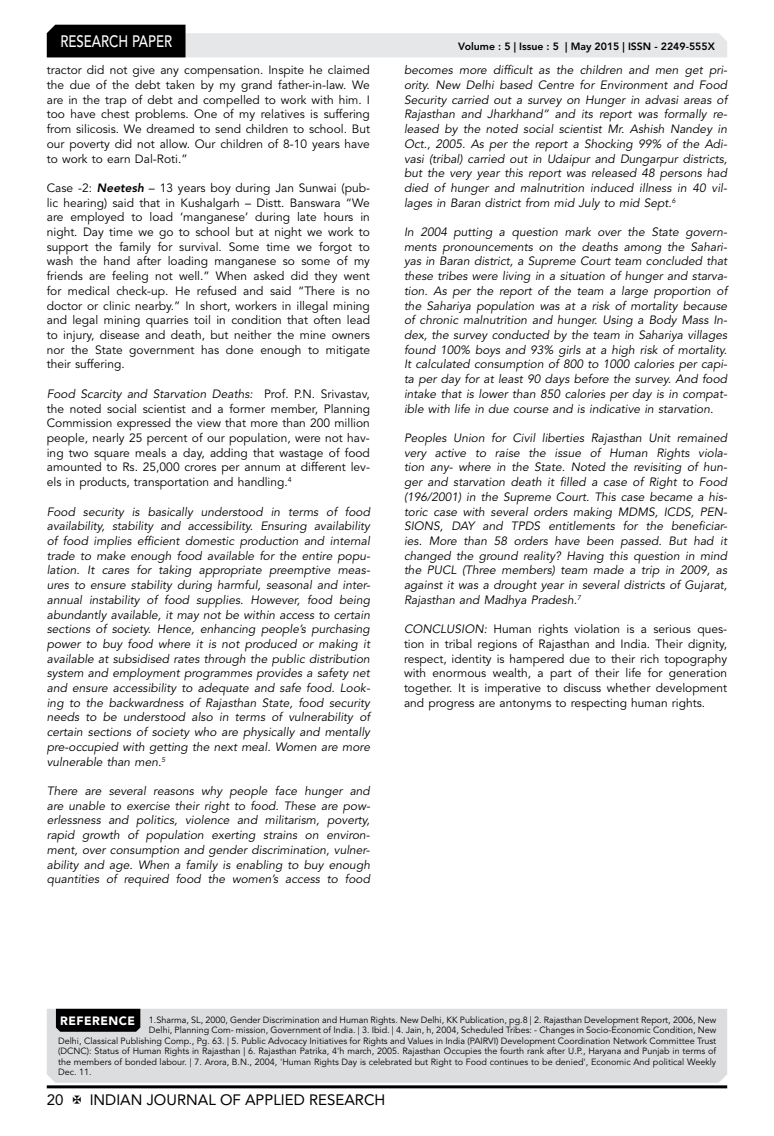
<style>
.page{position:relative;width:774px;height:1136px;background:#fff}
.page>*{position:absolute;margin:0;border:0;box-sizing:border-box;transform-origin:0 0}
.t1{font:500 16.5px "Avenir LT Std";color:#fff;scale:.8 1}
.t2{font:15px "Avenir LT Std";color:#000}
.t3{font:italic 12px/14.7px "Avenir LT Std";color:#000;text-align:justify}
.t4{font:12px/14.7px "Avenir LT Std";color:#000;text-align:justify}
.t5{font:800 10.5px "Avenir LT Std";color:#000}
.t6{font:9px "Avenir LT Std";color:#000}
.s1{font-weight:800;font-style:italic}
.s2{font-style:italic}
.s3{font-weight:900;font-size:12px;color:#fff}
</style>
<div class="page">
<hr style="left:47px;top:1085px;width:680px;height:3px;background:#000">
<svg style="left:47px;top:25px;width:680px;height:32px"></svg>
<div style="left:47px;top:1008px;width:680px;height:74px;background:#dcddde"></div>
<div style="left:56px;top:1008px;width:84px;height:23px;background:#000"></div>
<h1 class="t1" style="left:60px;top:32px;width:139px">RESEARCH PAPER</h1>
<p class="t4" style="left:47px;top:63px;width:325px">tractor did not give any compensation. Inspite he claimed the due of the debt taken by my grand father-in-law. We are in the trap of debt and compelled to work with him. I too have chest problems. One of my relatives is suffering from silicosis. We dreamed to send children to school. But our poverty did not allow. Our children of 8-10 years have to work to earn Dal-Roti.”</p>
<p class="t4" style="left:47px;top:181px;width:325px">Case -2: <span class="s1">Neetesh</span> – 13 years boy during Jan Sunwai (pub&shy;lic hearing) said that in Kushalgarh – Distt. Banswara “We are employed to load ‘manganese’ during late hours in night. Day time we go to school but at night we work to support the family for survival. Some time we forgot to wash the hand after loading manganese so some of my friends are feeling not well.” When asked did they went for medical check-up. He refused and said “There is no doctor or clinic nearby.” In short, workers in illegal mining and legal mining quarries toil in condition that often lead to injury, disease and death, but neither the mine owners nor the State government has done enough to mitigate their suffering.</p>
<p class="t4" style="left:47px;top:386px;width:325px"><span class="s2">Food Scarcity and Starvation Deaths:</span> Prof. P.N. Srivastav, the noted social scientist and a former member, Planning Commission expressed the view that more than 200 million people, nearly 25 percent of our population, were not hav&shy;ing two square meals a day, adding that wastage of food amounted to Rs. 25,000 crores per annum at different lev&shy;els in products, transportation and handling.<sup>4</sup></p>
<p class="t3" style="left:47px;top:504px;width:325px">Food security is basically understood in terms of food availability, stability and accessibility. Ensuring availability of food implies efficient domestic production and internal trade to make enough food available for the entire popu&shy;lation. It cares for taking appropriate preemptive meas&shy;ures to ensure stability during harmful, seasonal and inter&shy;annual instability of food supplies. However, food being abundantly available, it may not be within access to certain sections of society. Hence, enhancing people’s purchasing power to buy food where it is not produced or making it available at subsidised rates through the public distribution system and employment programmes provides a safety net and ensure accessibility to adequate and safe food. Look&shy;ing to the backwardness of Rajasthan State, food security needs to be understood also in terms of vulnerability of certain sections of society who are physically and mentally pre-occupied with getting the next meal. Women are more vulnerable than men.<sup>5</sup></p>
<p class="t3" style="left:47px;top:783px;width:325px">There are several reasons why people face hunger and are unable to exercise their right to food. These are pow&shy;erlessness and politics, violence and militarism, poverty, rapid growth of population exerting strains on environ&shy;ment, over consumption and gender discrimination, vulner&shy;ability and age. When a family is enabling to buy enough quantities of required food the women’s access to food</p>
<p class="t5" style="left:458px;top:41px;width:258px">Volume : 5 | Issue : 5 | May 2015 | ISSN - 2249-555X</p>
<p class="t3" style="left:404px;top:63px;width:325px">becomes more difficult as the children and men get pri&shy;ority. New Delhi based Centre for Environment and Food Security carried out a survey on Hunger in advasi areas of Rajasthan and Jharkhand” and its report was formally re&shy;leased by the noted social scientist Mr. Ashish Nandey in Oct., 2005. As per the report a Shocking 99% of the Adi&shy;vasi (tribal) carried out in Udaipur and Dungarpur districts, but the very year this report was released 48 persons had died of hunger and malnutrition induced illness in 40 vil&shy;lages in Baran district from mid July to mid Sept.<sup>6</sup></p>
<p class="t3" style="left:404px;top:225px;width:325px">In 2004 putting a question mark over the State govern&shy;ments pronouncements on the deaths among the Sahari&shy;yas in Baran district, a Supreme Court team concluded that these tribes were living in a situation of hunger and starva&shy;tion. As per the report of the team a large proportion of the Sahariya population was at a risk of mortality because of chronic malnutrition and hunger. Using a Body Mass In&shy;dex, the survey conducted by the team in Sahariya villages found 100% boys and 93% girls at a high risk of mortality.<br>It calculated consumption of 800 to 1000 calories per capi&shy;ta per day for at least 90 days before the survey. And food intake that is lower than 850 calories per day is in compat&shy;ible with life in due course and is indicative in starvation.</p>
<p class="t3" style="left:404px;top:431px;width:325px">Peoples Union for Civil liberties Rajasthan Unit remained very active to raise the issue of Human Rights viola&shy;tion any- where in the State. Noted the revisiting of hun&shy;ger and starvation death it filled a case of Right to Food (196/2001) in the Supreme Court. This case became a his&shy;toric case with several orders making MDMS, ICDS, PEN-SIONS, DAY and TPDS entitlements for the beneficiar&shy;ies. More than 58 orders have been passed. But had it changed the ground reality? Having this question in mind the PUCL (Three members) team made a trip in 2009, as against it was a drought year in several districts of Gujarat, Rajasthan and Madhya Pradesh.<sup>7</sup></p>
<p class="t4" style="left:404px;top:622px;width:325px"><span class="s2">CONCLUSION:</span> Human rights violation is a serious ques&shy;tion in tribal regions of Rajasthan and India. Their dignity, respect, identity is hampered due to their rich topography with enormous wealth, a part of their life for generation together. It is imperative to discuss whether development and progress are antonyms to respecting human rights.</p>
<p class="t6" style="left:60px;top:1014px;width:657px"><span class="s3">REFERENCE</span> 1.Sharma, SL, 2000, Gender Discrimination and Human Rights. New Delhi, KK Publication, pg.8 | 2. Rajasthan Development Report, 2006, New</p>
<p class="t6" style="left:149px;top:1024px;width:569px">Delhi, Planning Com- mission, Government of India. | 3. Ibid. | 4. Jain, h, 2004, Scheduled Tribes: - Changes in Socio-Economic Condition, New</p>
<p class="t6" style="left:58px;top:1035px;width:660px">Delhi, Classical Publishing Comp., Pg. 63. | 5. Public Advocacy Initiatives for Rights and Values in India (PAIRVI) Development Coordination Network Committee Trust</p>
<p class="t6" style="left:58px;top:1045px;width:659px">(DCNC): Status of Human Rights in Rajasthan | 6. Rajasthan Patrika, 4'h march, 2005. Rajasthan Occupies the fourth rank after U.P., Haryana and Punjab in terms of</p>
<p class="t6" style="left:58px;top:1056px;width:660px">the members of bonded labour. | 7. Arora, B.N., 2004, 'Human Rights Day is celebrated but Right to Food continues to be denied', Economic And political Weekly</p>
<p class="t6" style="left:58px;top:1066px;width:35px">Dec. 11.</p>
<p class="t2" style="left:47px;top:1090px;width:18px">20</p>
<p class="t2" style="left:90px;top:1090px;width:297px">INDIAN JOURNAL OF APPLIED RESEARCH</p>
</div>
